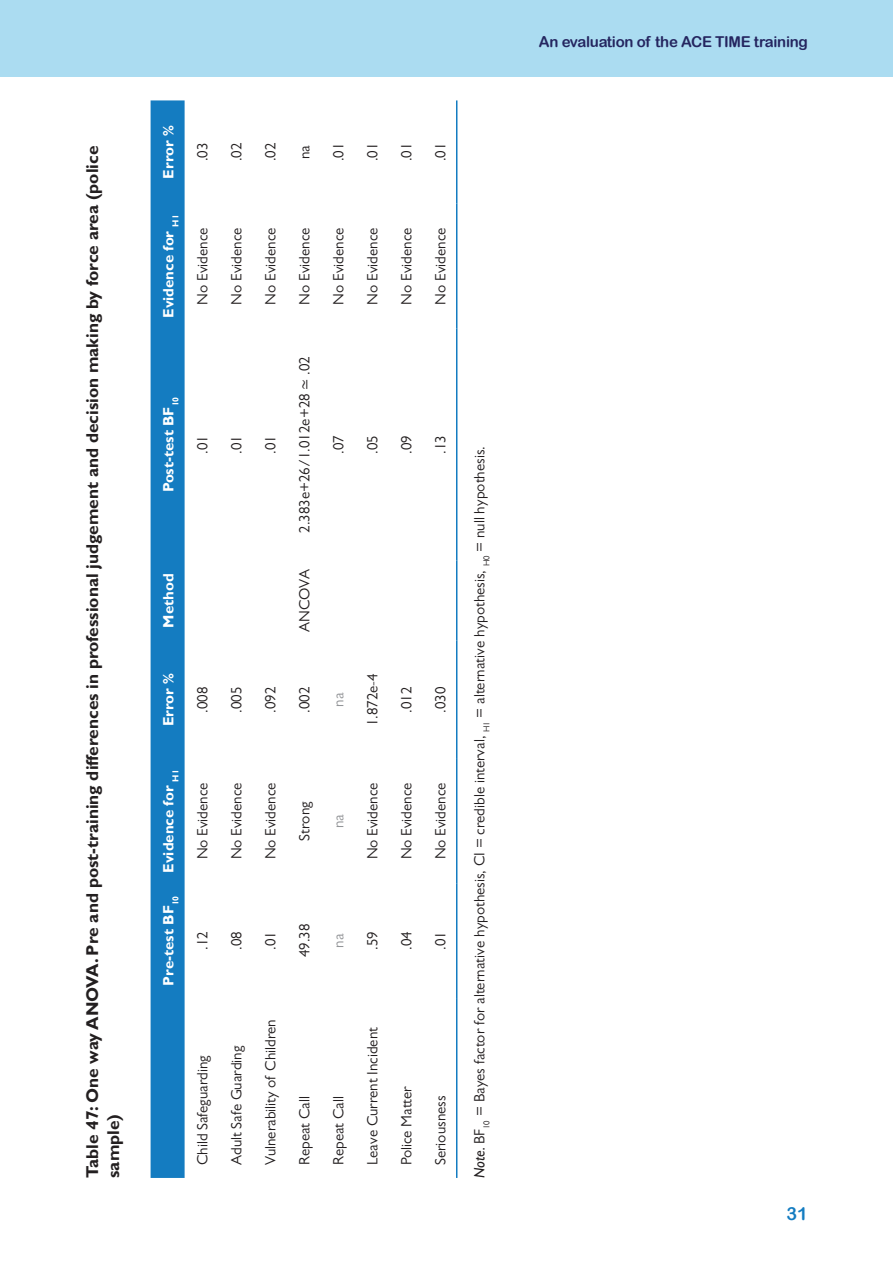
<style>
.page{position:relative;width:893px;height:1263px;background:#fff}
.page>*{position:absolute;margin:0;border:0;box-sizing:border-box;transform-origin:0 0}
.t1{font:18px "Arial Rounded MT Bold";color:#147cc1}
.t2{font:700 17.25px/21px "Gill Sans";color:#231f20}
.t3{font:15px "Gill Sans";color:#231f20}
.t4{font:700 15px "Gill Sans";color:#fff}
.t5{font:15px "Arial Rounded MT Bold";letter-spacing:-.02em;color:#252660}
.t6{font:15px "Gill Sans";color:#939598}
.s1{font-family:"Cambria Math"}
.s2{font-style:italic}
</style>
<div class="page">
<div style="left:0;top:0;width:893px;height:77px;background:#abdcf1"></div>
<div style="left:151px;top:100px;width:34px;height:1078px;background:#147cc1"></div>
<hr style="left:456px;top:998px;width:1px;height:180px;background:#147cc1">
<hr style="left:456px;top:883px;width:1px;height:115px;background:#147cc1">
<hr style="left:456px;top:759px;width:1px;height:124px;background:#147cc1">
<hr style="left:456px;top:641px;width:1px;height:118px;background:#147cc1">
<hr style="left:456px;top:560px;width:1px;height:81px;background:#147cc1">
<hr style="left:456px;top:329px;width:1px;height:231px;background:#147cc1">
<hr style="left:456px;top:204px;width:1px;height:125px;background:#147cc1">
<hr style="left:456px;top:100px;width:1px;height:104px;background:#147cc1">
<p class="t2" style="left:82px;top:1178px;width:1033px;rotate:-90deg">Table 47: One way ANOVA. Pre and post-training differences in professional judgement and decision making by force area (police sample)</p>
<p class="t4" style="left:159px;top:179px;width:55px;rotate:-90deg">Error %</p>
<p class="t4" style="left:159px;top:318px;width:105px;rotate:-90deg">Evidence for <sub>H1</sub></p>
<p class="t3" style="left:194px;top:161px;width:20px;rotate:-90deg">.03</p>
<p class="t3" style="left:194px;top:305px;width:78px;rotate:-90deg">No Evidence</p>
<p class="t3" style="left:228px;top:161px;width:20px;rotate:-90deg">.02</p>
<p class="t3" style="left:228px;top:305px;width:78px;rotate:-90deg">No Evidence</p>
<p class="t4" style="left:159px;top:492px;width:97px;rotate:-90deg">Post-test BF<sub>10</sub></p>
<p class="t3" style="left:194px;top:454px;width:20px;rotate:-90deg">.01</p>
<p class="t3" style="left:228px;top:454px;width:20px;rotate:-90deg">.01</p>
<p class="t4" style="left:159px;top:627px;width:56px;rotate:-90deg">Method</p>
<p class="t4" style="left:159px;top:726px;width:55px;rotate:-90deg">Error %</p>
<p class="t4" style="left:159px;top:873px;width:105px;rotate:-90deg">Evidence for <sub>H1</sub></p>
<p class="t4" style="left:159px;top:985px;width:91px;rotate:-90deg">Pre-test BF<sub>10</sub></p>
<p class="t3" style="left:194px;top:713px;width:28px;rotate:-90deg">.008</p>
<p class="t3" style="left:194px;top:859px;width:78px;rotate:-90deg">No Evidence</p>
<p class="t3" style="left:194px;top:950px;width:20px;rotate:-90deg">.12</p>
<p class="t3" style="left:228px;top:713px;width:28px;rotate:-90deg">.005</p>
<p class="t3" style="left:228px;top:859px;width:78px;rotate:-90deg">No Evidence</p>
<p class="t3" style="left:228px;top:950px;width:20px;rotate:-90deg">.08</p>
<p class="t3" style="left:194px;top:1165px;width:111px;rotate:-90deg">Child Safeguarding</p>
<p class="t3" style="left:228px;top:1165px;width:121px;rotate:-90deg">Adult Safe Guarding</p>
<p class="t3" style="left:262px;top:161px;width:20px;rotate:-90deg">.02</p>
<p class="t3" style="left:296px;top:159px;width:15px;rotate:-90deg">na</p>
<p class="t3" style="left:330px;top:161px;width:20px;rotate:-90deg">.01</p>
<p class="t3" style="left:262px;top:305px;width:78px;rotate:-90deg">No Evidence</p>
<p class="t3" style="left:296px;top:305px;width:78px;rotate:-90deg">No Evidence</p>
<p class="t3" style="left:330px;top:305px;width:78px;rotate:-90deg">No Evidence</p>
<p class="t3" style="left:262px;top:454px;width:20px;rotate:-90deg">.01</p>
<p class="t3" style="left:296px;top:533px;width:178px;rotate:-90deg">2.383e+26/1.012e+28 <span class="s1">≃</span> .02</p>
<p class="t3" style="left:330px;top:454px;width:20px;rotate:-90deg">.07</p>
<p class="t3" style="left:296px;top:632px;width:64px;rotate:-90deg">ANCOVA</p>
<p class="t3" style="left:262px;top:713px;width:28px;rotate:-90deg">.092</p>
<p class="t3" style="left:296px;top:713px;width:28px;rotate:-90deg">.002</p>
<p class="t6" style="left:330px;top:707px;width:15px;rotate:-90deg">na</p>
<p class="t3" style="left:262px;top:859px;width:78px;rotate:-90deg">No Evidence</p>
<p class="t3" style="left:296px;top:840px;width:40px;rotate:-90deg">Strong</p>
<p class="t6" style="left:330px;top:828px;width:15px;rotate:-90deg">na</p>
<p class="t3" style="left:262px;top:950px;width:20px;rotate:-90deg">.01</p>
<p class="t3" style="left:296px;top:957px;width:35px;rotate:-90deg">49.38</p>
<p class="t6" style="left:330px;top:948px;width:15px;rotate:-90deg">na</p>
<p class="t3" style="left:262px;top:1165px;width:147px;rotate:-90deg">Vulnerability of Children</p>
<p class="t3" style="left:296px;top:1165px;width:70px;rotate:-90deg">Repeat Call</p>
<p class="t3" style="left:330px;top:1165px;width:70px;rotate:-90deg">Repeat Call</p>
<p class="t3" style="left:364px;top:161px;width:20px;rotate:-90deg">.01</p>
<p class="t3" style="left:364px;top:305px;width:78px;rotate:-90deg">No Evidence</p>
<p class="t3" style="left:364px;top:454px;width:20px;rotate:-90deg">.05</p>
<p class="t3" style="left:364px;top:726px;width:55px;rotate:-90deg">1.872e-4</p>
<p class="t3" style="left:364px;top:859px;width:78px;rotate:-90deg">No Evidence</p>
<p class="t3" style="left:364px;top:950px;width:20px;rotate:-90deg">.59</p>
<p class="t3" style="left:364px;top:1165px;width:139px;rotate:-90deg">Leave Current Incident</p>
<p class="t3" style="left:398px;top:161px;width:20px;rotate:-90deg">.01</p>
<p class="t3" style="left:398px;top:305px;width:78px;rotate:-90deg">No Evidence</p>
<p class="t3" style="left:398px;top:454px;width:20px;rotate:-90deg">.09</p>
<p class="t3" style="left:398px;top:713px;width:28px;rotate:-90deg">.012</p>
<p class="t3" style="left:398px;top:859px;width:78px;rotate:-90deg">No Evidence</p>
<p class="t3" style="left:398px;top:950px;width:20px;rotate:-90deg">.04</p>
<p class="t3" style="left:398px;top:1165px;width:81px;rotate:-90deg">Police Matter</p>
<p class="t3" style="left:432px;top:161px;width:20px;rotate:-90deg">.01</p>
<p class="t3" style="left:432px;top:305px;width:78px;rotate:-90deg">No Evidence</p>
<p class="t3" style="left:432px;top:454px;width:20px;rotate:-90deg">.13</p>
<p class="t3" style="left:432px;top:713px;width:28px;rotate:-90deg">.030</p>
<p class="t3" style="left:432px;top:859px;width:78px;rotate:-90deg">No Evidence</p>
<p class="t3" style="left:432px;top:950px;width:20px;rotate:-90deg">.01</p>
<p class="t3" style="left:432px;top:1165px;width:71px;rotate:-90deg">Seriousness</p>
<p class="t3" style="left:471px;top:1178px;width:733px;rotate:-90deg"><span class="s2">Note.</span> BF<sub>10</sub> = Bayes factor for alternative hypothesis, CI = credible interval, <sub>H1</sub> = alternative hypothesis, <sub>H0</sub> = null hypothesis.</p>
<p class="t5" style="left:539px;top:32px;width:270px">An evaluation of the ACE TIME training</p>
<p class="t1" style="left:786px;top:1203px;width:23px">31</p>
</div>
